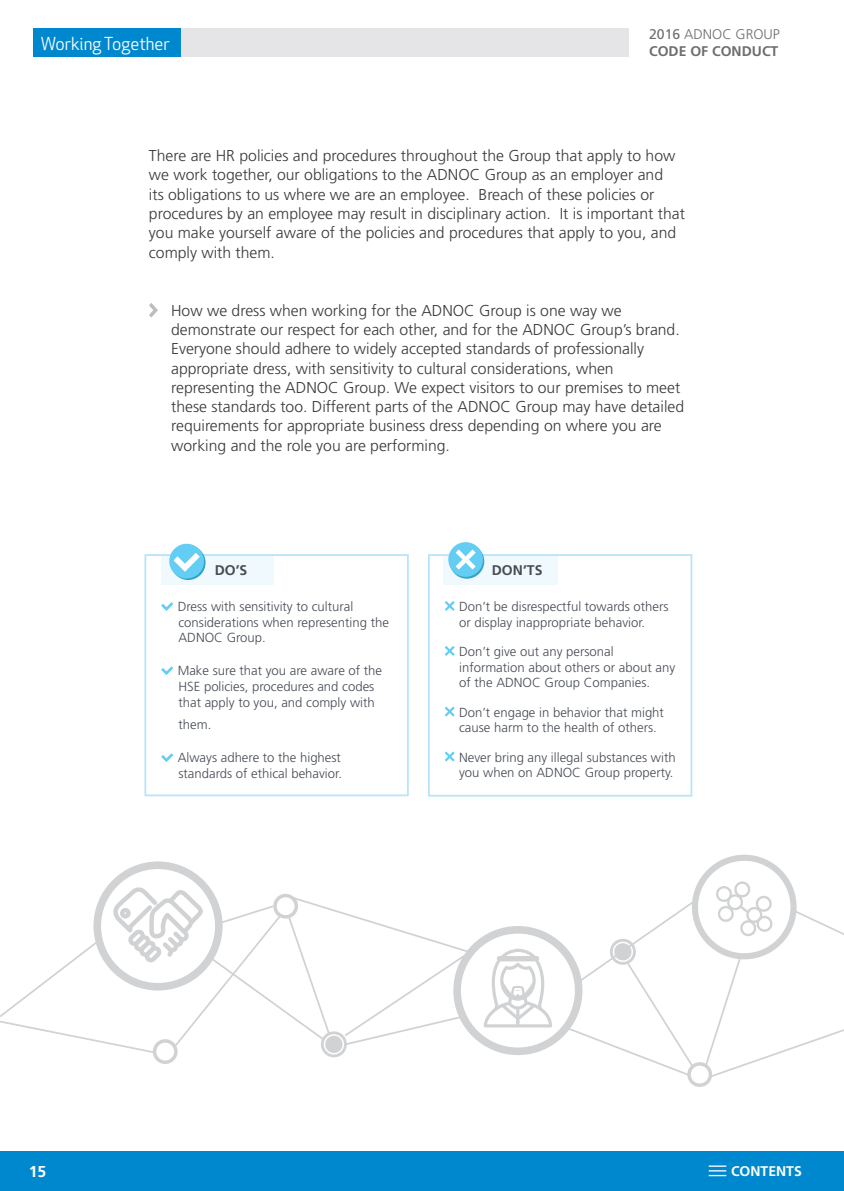
<style>
.page{position:relative;width:844px;height:1191px;background:#fff}
.page>*{position:absolute;margin:0;border:0;box-sizing:border-box;transform-origin:0 0}
.t1{font:17.5px "Apex New";color:#fff}
.EN-Body_text{font:300 15.75px/19.2px "Frutiger CE";color:#3b383a}
.t2{font:700 15.75px "Frutiger CE";color:#fff}
.t3{font:300 14px "Frutiger CE";color:#6c6d70}
.t4{font:700 14px "Frutiger CE";color:#6c6d70}
.EN-Body_text-2{font:700 14px "Frutiger CE";color:#464b54}
.t5{font:700 14px "Frutiger CE";color:#fff}
.EN-Body_text-3{font:300 13.12px/15.8px "Frutiger CE";color:#464b54}
.s1{font-weight:400}
</style>
<div class="page">
<div style="left:0;top:1151px;width:843px;height:40px;background:#0088ce"></div>
<svg style="left:708px;top:1165px;width:18px;height:11px"></svg>
<div style="left:33px;top:28px;width:595px;height:29px;background:#e5e5e7"></div>
<div style="left:33px;top:28px;width:148px;height:29px;background:#0088ce"></div>
<svg style="left:149px;top:303px;width:9px;height:15px"></svg>
<svg style="left:144px;top:554px;width:265px;height:243px"></svg>
<svg style="left:428px;top:553px;width:265px;height:244px"></svg>
<div style="left:161px;top:556px;width:113px;height:28px;background:#f0f9fd"></div>
<div style="left:443px;top:556px;width:115px;height:28px;background:#f0f9fd"></div>
<svg style="left:171px;top:545px;width:34px;height:35px"></svg>
<div style="left:449px;top:544px;width:35px;height:34px;background:#37a7ca;border-radius:50%"></div>
<div style="left:448px;top:542px;width:35px;height:35px;background:#63cdf3;border-radius:50%"></div>
<svg style="left:455px;top:549px;width:20px;height:20px"></svg>
<div style="left:169px;top:544px;width:35px;height:34px;background:#63cdf3;border-radius:50%"></div>
<svg style="left:173px;top:553px;width:27px;height:19px"></svg>
<div style="left:687px;top:1062px;width:25px;height:25px;border:4px solid #d1d2d4;border-radius:50%"></div>
<svg style="left:0;top:854px;width:843px;height:224px"></svg>
<p class="t3" style="left:649px;top:26px;width:132px"><span class="s1">2016</span> ADNOC GROUP</p>
<p class="t1" style="left:41px;top:32px;width:130px">Working Together</p>
<p class="t4" style="left:649px;top:43px;width:131px">CODE OF CONDUCT</p>
<p class="EN-Body_text" style="left:149px;top:146px;width:537px">There are HR policies and procedures throughout the Group that apply to how we work together, our obligations to the ADNOC Group as an employer and<br>its obligations to us where we are an employee. Breach of these policies or procedures by an employee may result in disciplinary action. It is important that you make yourself aware of the policies and procedures that apply to you, and comply with them.</p>
<p class="EN-Body_text" style="left:171px;top:301px;width:514px">How we dress when working for the ADNOC Group is one way we demonstrate our respect for each other, and for the ADNOC Group’s brand.<br>Everyone should adhere to widely accepted standards of professionally appropriate dress, with sensitivity to cultural considerations, when representing the ADNOC Group. We expect visitors to our premises to meet these standards too. Different parts of the ADNOC Group may have detailed requirements for appropriate business dress depending on where you are working and the role you are performing.</p>
<p class="EN-Body_text-2" style="left:215px;top:562px;width:34px">DO’S</p>
<p class="EN-Body_text-2" style="left:491px;top:562px;width:52px">DON’TS</p>
<p class="EN-Body_text-3" style="left:178px;top:598px;width:213px">Dress with sensitivity to cultural considerations when representing the<br>ADNOC Group.</p>
<p class="EN-Body_text-3" style="left:178px;top:662px;width:206px">Make sure that you are aware of the<br>HSE policies, procedures and codes that apply to you, and comply with</p>
<p class="EN-Body_text-3" style="left:178px;top:717px;width:34px">them.</p>
<p class="EN-Body_text-3" style="left:178px;top:749px;width:166px">Always adhere to the highest standards of ethical behavior.</p>
<p class="EN-Body_text-3" style="left:459px;top:598px;width:211px">Don’t be disrespectful towards others or display inappropriate behavior.</p>
<p class="EN-Body_text-3" style="left:459px;top:643px;width:217px">Don’t give out any personal information about others or about any of the ADNOC Group Companies.</p>
<p class="EN-Body_text-3" style="left:459px;top:704px;width:206px">Don’t engage in behavior that might cause harm to the health of others.</p>
<p class="EN-Body_text-3" style="left:459px;top:749px;width:218px">Never bring any illegal substances with you when on ADNOC Group property.</p>
<p class="t2" style="left:29px;top:1163px;width:19px">15</p>
<p class="t5" style="left:730px;top:1163px;width:72px">CONTENTS</p>
</div>
